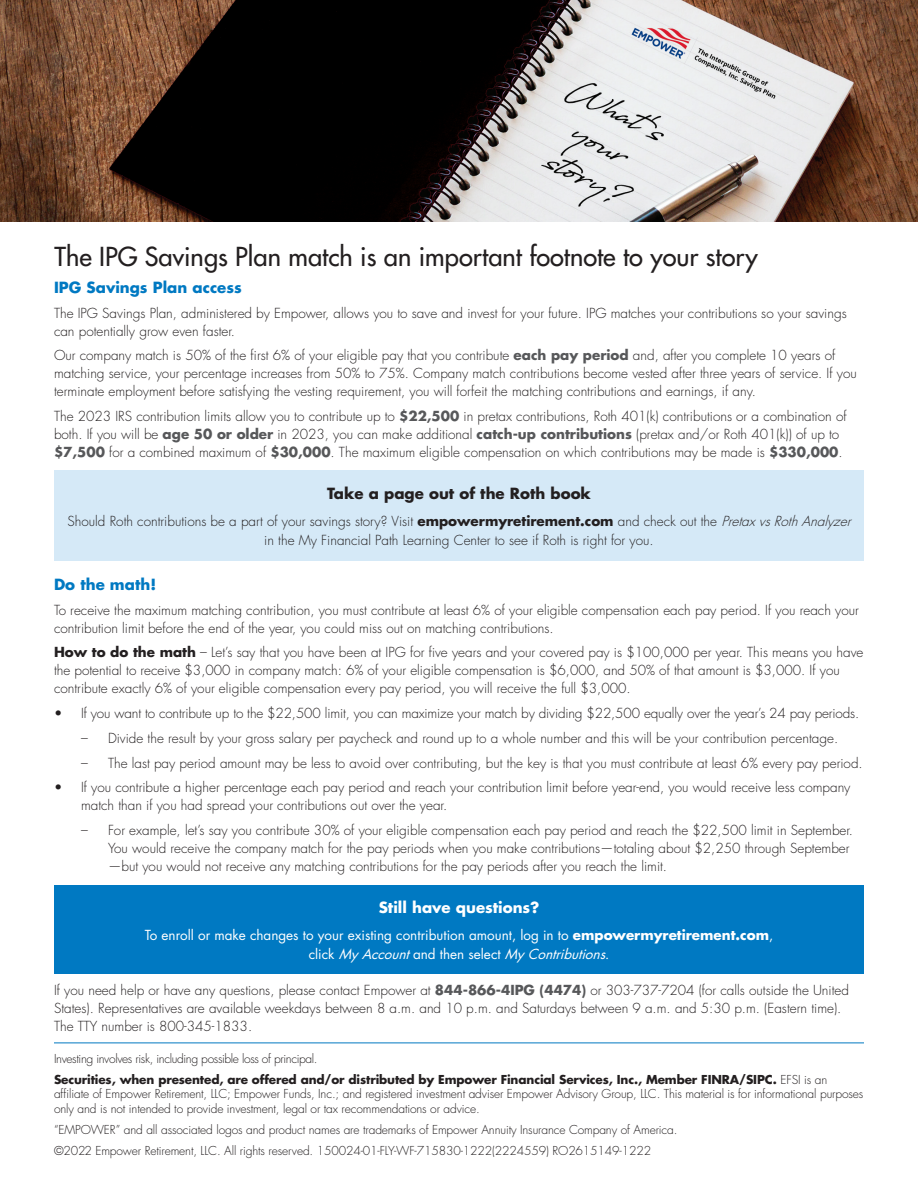
<style>
.page{position:relative;width:918px;height:1188px;background:#fff}
.page>*{position:absolute;margin:0;border:0;box-sizing:border-box;transform-origin:0 0}
.Subhead{font:500 25.5px "Futura Std";color:#231f20}
.Body{font:700 15px "Futura Std";color:#231f20}
.Subhead-2{font:700 15px "Futura Std";color:#0079c2}
.Subhead-3{font:700 15px "Futura Std";color:#fff}
.Body-2{font:700 15px "Futura Std";color:#0079c2}
.Body-3{font:300 13.5px/18px "Futura Std";color:#231f20}
.Body-4{font:13.5px/19.5px "Futura Std";color:#fff;text-align:center}
.Footnote{font:300 12px/14.4px "Futura Std";letter-spacing:-.01em;color:#231f20}
.Footnote-2{font:300 12px "Futura Std";letter-spacing:-.03em;color:#231f20}
.s1{font-weight:700;color:#57585a}
.s2{font-weight:700}
.s3{font-style:italic}
</style>
<div class="page">
<div style="left:54px;top:886px;width:810px;height:88px;background:#0079c2"></div>
<div style="left:54px;top:471px;width:810px;height:90px;background:#d5e9f7"></div>
<img style="left:0;top:0;width:918px;height:221px">
<hr style="left:54px;top:1043px;width:810px;height:1px;background:#0079c2">
<p class="Subhead" style="left:54px;top:240px;width:705px">The IPG Savings Plan match is an important footnote to your story</p>
<p class="Subhead-2" style="left:54px;top:277px;width:189px">IPG Savings Plan access</p>
<p class="Body-3" style="left:54px;top:304px;width:794px">The IPG Savings Plan, administered by Empower, allows you to save and invest for your future. IPG matches your contributions so your savings can potentially grow even faster.</p>
<p class="Body-3" style="left:54px;top:347px;width:804px">Our company match is 50% of the first 6% of your eligible pay that you contribute <span class="s1">each pay period</span> and, after you complete 10 years of matching service, your percentage increases from 50% to 75%. Company match contributions become vested after three years of service. If you terminate employment before satisfying the vesting requirement, you will forfeit the matching contributions and earnings, if any.</p>
<p class="Body-3" style="left:54px;top:408px;width:794px">The 2023 IRS contribution limits allow you to contribute up to <span class="s1">$22,500</span> in pretax contributions, Roth 401(k) contributions or a combination of both. If you will be <span class="s1">age 50 or older</span> in 2023, you can make additional <span class="s1">catch-up contributions</span> (pretax and/or Roth 401(k)) of up to <span class="s1">$7,500</span> for a combined maximum of <span class="s1">$30,000</span>. The maximum eligible compensation on which contributions may be made is <span class="s1">$330,000</span>.</p>
<p class="Body" style="left:327px;top:484px;width:265px">Take a page out of the Roth book</p>
<p class="Body-3" style="left:68px;top:511px;width:789px;line-height:19.5px;text-align:center">Should Roth contributions be a part of your savings story? Visit <span class="s2">empowermyretirement.com</span> and check out the <span class="s3">PretaxvsRothAnalyzer </span>in the My Financial Path Learning Center to see if Roth is right for you.</p>
<p class="Body-2" style="left:54px;top:574px;width:104px">Do the math!</p>
<p class="Body-3" style="left:54px;top:601px;width:806px">To receive the maximum matching contribution, you must contribute at least 6% of your eligible compensation each pay period. If you reach your contribution limit before the end of the year, you could miss out on matching contributions.</p>
<p class="Body-3" style="left:54px;top:644px;width:811px"><span class="s2">How to do the math</span> – Let’s say that you have been at IPG for five years and your covered pay is $100,000 per year. This means you have the potential to receive $3,000 in company match: 6% of your eligible compensation is $6,000, and 50% of that amount is $3,000. If you contribute exactly 6% of your eligible compensation every pay period, you will receive the full $3,000.</p>
<p class="Body-3" style="left:54px;top:705px;width:807px">• If you want to contribute up to the $22,500 limit, you can maximize your match by dividing $22,500 equally over the year’s 24 pay periods.</p>
<p class="Body-3" style="left:81px;top:729px;width:759px">– Divide the result by your gross salary per paycheck and round up to a whole number and this will be your contribution percentage.</p>
<p class="Body-3" style="left:81px;top:754px;width:783px">– The last pay period amount may be less to avoid over contributing, but the key is that you must contribute at least 6% every pay period.</p>
<p class="Body-3" style="left:81px;top:779px;width:771px;text-indent:-27px">• If you contribute a higher percentage each pay period and reach your contribution limit before year-end, you would receive less company match than if you had spread your contributions out over the year.</p>
<p class="Body-3" style="left:108px;top:822px;width:747px;text-indent:-27px">– For example, let’s say you contribute 30% of your eligible compensation each pay period and reach the $22,500 limit in September.<br>You would receive the company match for the pay periods when you make contributions—totaling about $2,250 through September —but you would not receive any matching contributions for the pay periods after you reach the limit.</p>
<p class="Subhead-3" style="left:379px;top:898px;width:162px">Still have questions?</p>
<p class="Body-4" style="left:145px;top:925px;width:630px">To enroll or make changes to your existing contribution amount, log in to <span class="s2">empowermyretirement.com</span>, c l i c k <span class="s3">My Account</span>a n d t h e n s e l e c t <span class="s3">My Contributions</span>.</p>
<p class="Body-3" style="left:54px;top:981px;width:797px">If you need help or have any questions, please contact Empower at <span class="s1">844-866-4IPG (4474)</span> or 303-737-7204 (for calls outside the United<br>States). Representatives are available weekdays between 8 a.m. and 10 p.m. and Saturdays between 9 a.m. and 5:30 p.m. (Eastern time).<br>The TTY number is 800-345-1833.</p>
<p class="Footnote-2" style="left:54px;top:1051px;width:265px">Investing involves risk, including possible loss of principal.</p>
<p class="Footnote" style="left:54px;top:1073px;width:811px"><span class="s2">Securities, when presented, are offered and/or distributed by Empower Financial Services, Inc., Member FINRA/SIPC.</span> EFSI is an affiliate of Empower Retirement, LLC; Empower Funds, Inc.; and registered investment adviser Empower Advisory Group, LLC. This material is for informational purposes only and is not intended to provide investment, legal or tax recommendations or advice.</p>
<p class="Footnote" style="left:54px;top:1123px;width:625px">“EMPOWER” and all associated logos and product names are trademarks of Empower Annuity Insurance Company of America.</p>
<p class="Footnote" style="left:54px;top:1144px;width:599px">©2022 Empower Retirement, LLC. All rights reserved. 150024-01-FLY-WF-715830-1222(2224559) RO2615149-1222</p>
</div>
